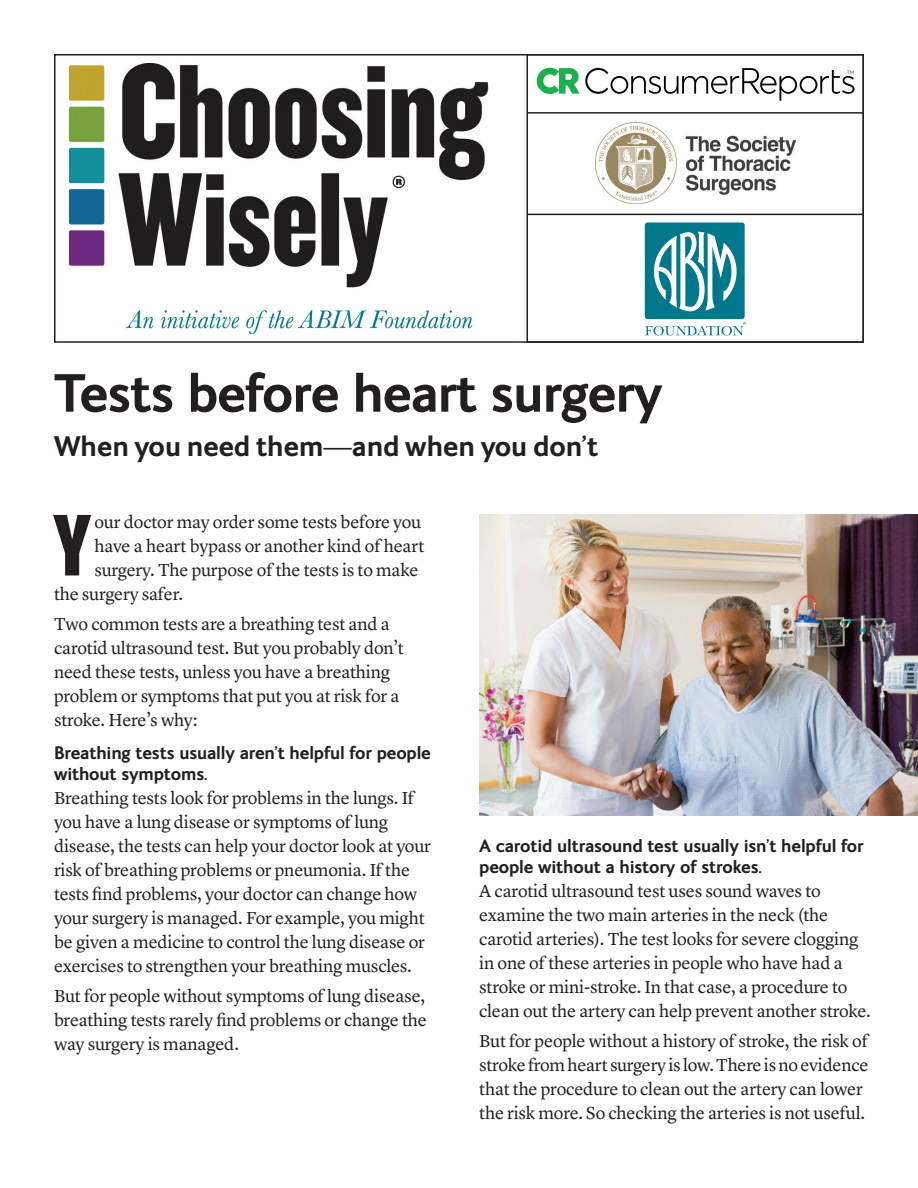
<style>
.page{position:relative;width:918px;height:1188px;background:#fff}
.page>*{position:absolute;margin:0;border:0;box-sizing:border-box;transform-origin:0 0}
.t1{font:extra-condensed 85.05px "Helvetica";color:#231f20}
.t2{font:700 54px "FS Ingrid";letter-spacing:-.02em;color:#231f20}
.t3{font:700 28.5px "FS Ingrid";color:#231f20}
.t4{font:18px/24px "Lyon Text";letter-spacing:-.01em;color:#231f20}
.t5{font:700 18px/21px "FS Ingrid";letter-spacing:-.01em;color:#231f20}
.t6{font:600 7.5px "New Baskerville";color:#00788b}
</style>
<div class="page">
<img style="left:596px;top:123px;width:200px;height:81px">
<div style="left:645px;top:223px;width:100px;height:96px;background:#00788b;border-radius:3px"></div>
<svg style="left:654px;top:232px;width:83px;height:79px"></svg>
<svg style="left:645px;top:326px;width:98px;height:9px"></svg>
<svg style="left:537px;top:68px;width:317px;height:33px"></svg>
<img style="left:70px;top:63px;width:419px;height:271px">
<div style="left:526px;top:54px;width:338px;height:289px;border:2px solid #231f20"></div>
<hr style="left:528px;top:112px;width:336px;height:2px;background:#231f20">
<hr style="left:528px;top:214px;width:335px;height:1px;background:#231f20">
<img style="left:479px;top:514px;width:439px;height:301px">
<h2 class="t2" style="left:54px;top:357px;width:610px">Tests before heart surgery</h2>
<h3 class="t3" style="left:54px;top:427px;width:546px">When you need them—and when you don’t</h3>
<p class="t6" style="left:743px;top:320px;width:5px">®</p>
<p class="t4" style="left:94px;top:508px;width:328px">our doctor may order some tests before you</p>
<p class="t4" style="left:94px;top:532px;width:331px">have a heart bypass or another kind of heart</p>
<p class="t4" style="left:94px;top:556px;width:326px">surgery. The purpose of the tests is to make</p>
<p class="t4" style="left:54px;top:580px;width:131px">the surgery safer.</p>
<p class="t4" style="left:54px;top:610px;width:351px">Two common tests are a breathing test and a carotid ultrasound test. But you probably don’t need these tests, unless you have a breathing problem or symptoms that put you at risk for a stroke. Here’s why:</p>
<p class="t5" style="left:54px;top:741px;width:378px">Breathing tests usually aren’t helpful for people without symptoms.</p>
<p class="t4" style="left:54px;top:784px;width:378px">Breathing tests look for problems in the lungs. If you have a lung disease or symptoms of lung disease, the tests can help your doctor look at your risk of breathing problems or pneumonia. If the tests find problems, your doctor can change how your surgery is managed. For example, you might be given a medicine to control the lung disease or exercises to strengthen your breathing muscles.</p>
<p class="t4" style="left:54px;top:982px;width:374px;text-align:justify">But for people without symptoms of lung disease, breathing tests rarely find problems or change the way surgery is managed.</p>
<h1 class="t1" style="left:52px;top:491px;width:41px">Y</h1>
<p class="t5" style="left:479px;top:834px;width:386px">A carotid ultrasound test usually isn’t helpful for people without a history of strokes.</p>
<p class="t4" style="left:479px;top:877px;width:393px">A carotid ultrasound test uses sound waves to examine the two main arteries in the neck (the carotid arteries). The test looks for severe clogging in one of these arteries in people who have had a stroke or mini-stroke. In that case, a procedure to clean out the artery can help prevent another stroke.</p>
<p class="t4" style="left:479px;top:1027px;width:391px">But for people without a history of stroke, the risk of stroke from heart surgery is low. There is no evidence that the procedure to clean out the artery can lower the risk more. So checking the arteries is not useful.</p>
</div>
